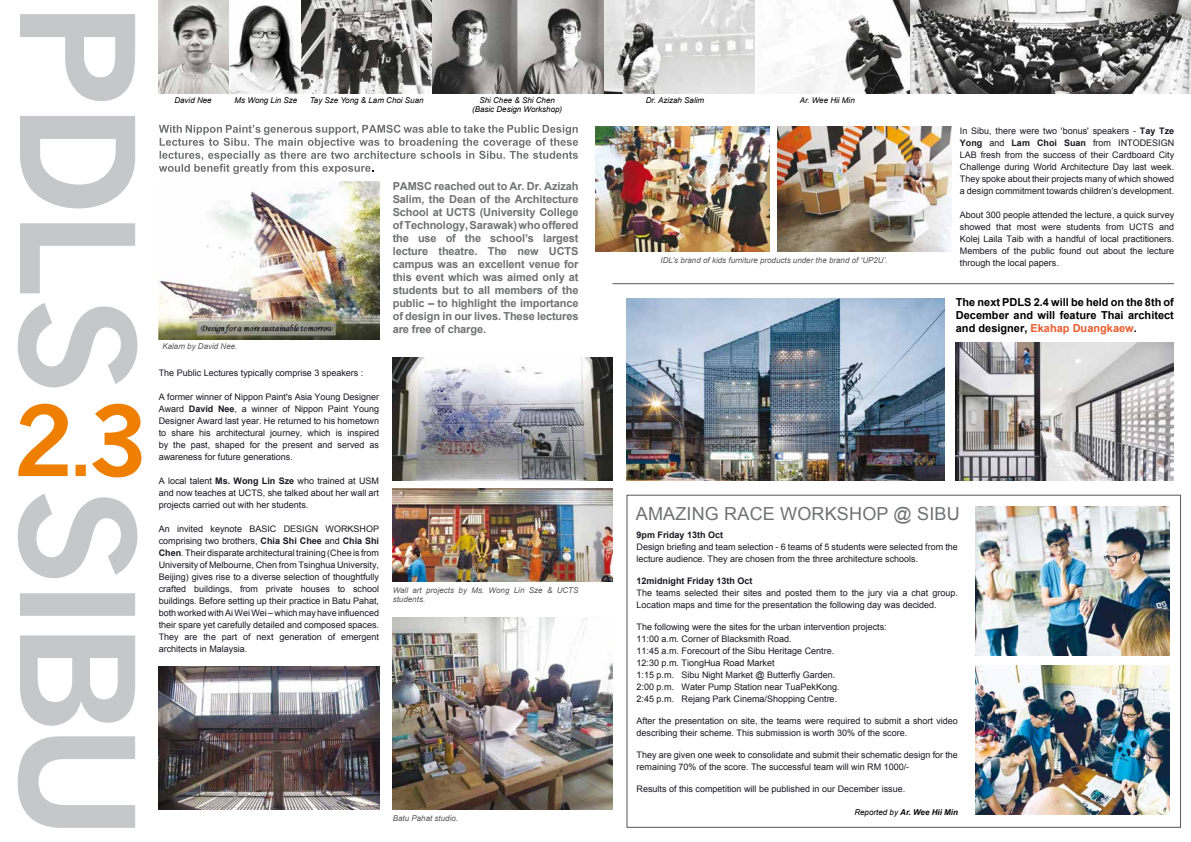
<style>
.page{position:relative;width:1191px;height:842px;background:#fff}
.page>*{position:absolute;margin:0;border:0;box-sizing:border-box;transform-origin:0 0}
.t1{font:18px "Arial";letter-spacing:.01em;color:#707172}
.t2{font:700 11px/13px "Arial";letter-spacing:-.01em;color:#707172;text-align:justify}
.t3{font:700 11px/13px "Arial";color:#000;text-align:justify}
.t4{font:9px/12px "Arial";color:#181822;text-align:justify}
.t5{font:700 9px "Arial";color:#181822}
.t6{font:italic 8px/9px "Arial";color:#58585a}
.t7{font:italic 8px/9px "Arial";color:#000;text-align:center}
.t8{font:italic 700 8px "Arial";color:#000}
.s1{font-weight:700}
.s2{color:#e95c2f}
.s3{font-weight:400}
</style>
<div class="page">
<div style="left:626px;top:495px;width:555px;height:333px;background:#fff;border:1px solid #58585a"></div>
<svg style="left:159px;top:125px;width:419px;height:49px"></svg>
<svg style="left:18px;top:14px;width:119px;height:373px"></svg>
<svg style="left:18px;top:494px;width:119px;height:334px"></svg>
<svg style="left:18px;top:404px;width:123px;height:73px"></svg>
<img style="left:159px;top:0;width:70px;height:94px">
<img style="left:229px;top:0;width:526px;height:94px">
<img style="left:761px;top:0;width:430px;height:94px">
<img style="left:159px;top:182px;width:220px;height:157px">
<img style="left:393px;top:357px;width:219px;height:123px">
<img style="left:392px;top:617px;width:220px;height:193px">
<img style="left:626px;top:298px;width:318px;height:182px">
<img style="left:955px;top:342px;width:219px;height:138px">
<img style="left:595px;top:126px;width:174px;height:125px">
<img style="left:777px;top:126px;width:174px;height:125px">
<img style="left:159px;top:667px;width:220px;height:143px">
<img style="left:393px;top:488px;width:219px;height:94px">
<img style="left:975px;top:507px;width:194px;height:148px">
<img style="left:975px;top:666px;width:194px;height:148px">
<hr style="left:612px;top:283px;width:562px;height:1px;background:#58585a">
<p class="t7" style="left:174px;top:96px;width:39px">David Nee</p>
<p class="t7" style="left:234px;top:96px;width:64px">Ms Wong Lin Sze</p>
<p class="t7" style="left:310px;top:96px;width:115px">Tay Sze Yong &amp; Lam Choi Suan</p>
<p class="t7" style="left:472px;top:96px;width:92px">Shi Chee &amp; Shi Chen (Basic Design Workshop)</p>
<p class="t7" style="left:646px;top:96px;width:60px">Dr. Azizah Salim</p>
<p class="t7" style="left:799px;top:96px;width:57px">Ar. Wee Hii Min</p>
<p class="t6" style="left:162px;top:342px;width:77px">Kalam by David Nee.</p>
<p class="t2" style="left:393px;top:180px;width:187px">PAMSC reached out to Ar. Dr. Azizah Salim, the Dean of the Architecture School at UCTS (University College of Technology, Sarawak) who offered the use of the school’s largest lecture theatre. The new UCTS campus was an excellent venue for this event which was aimed only at students but to all members of the public – to highlight the importance of design in our lives. These lectures are free of charge.</p>
<p class="t6" style="left:660px;top:256px;width:229px">IDL’s brand of kids furniture products under the brand of ‘UP2U’.</p>
<p class="t4" style="left:960px;top:125px;width:216px">In Sibu, there were two 'bonus' speakers - <span class="s1">Tay Tze Yong</span> and <span class="s1">Lam Choi Suan</span> from INTODESIGN LAB fresh from the success of their Cardboard City Challenge during World Architecture Day last week.<br>They spoke about their projects many of which showed a design commitment towards children’s development.</p>
<p class="t4" style="left:960px;top:209px;width:216px">About 300 people attended the lecture, a quick survey showed that most were students from UCTS and Kolej Laila Taib with a handful of local practitioners.<br>Members of the public found out about the lecture through the local papers.</p>
<p class="t3" style="left:956px;top:296px;width:220px">The next PDLS 2.4 will be held on the 8th of December and will feature Thai architect and designer, <span class="s2">Ekahap Duangkaew</span>.</p>
<p class="t4" style="left:159px;top:367px;width:206px">The Public Lectures typically comprise 3 speakers :</p>
<p class="t4" style="left:159px;top:391px;width:222px">A former winner of Nippon Paint's Asia Young Designer Award <span class="s1">David Nee</span>, a winner of Nippon Paint Young Designer Award last year. He returned to his hometown to share his architectural journey, which is inspired by the past, shaped for the present and served as awareness for future generations.</p>
<p class="t4" style="left:159px;top:475px;width:222px">A local talent <span class="s1">Ms. Wong Lin Sze</span> who trained at USM and now teaches at UCTS, she talked about her wall art projects carried out with her students.</p>
<p class="t4" style="left:159px;top:523px;width:222px">An invited keynote BASIC DESIGN WORKSHOP comprising two brothers, <span class="s1">Chia Shi Chee</span> and <span class="s1">Chia Shi Chen</span>. Their disparate architectural training (Chee is from University of Melbourne, Chen from Tsinghua University, Beijing) gives rise to a diverse selection of thoughtfully crafted buildings, from private houses to school buildings. Before setting up their practice in Batu Pahat, both worked with Ai Wei Wei – which may have influenced their spare yet carefully detailed and composed spaces.<br>They are the part of next generation of emergent architects in Malaysia.</p>
<p class="t6" style="left:393px;top:586px;width:187px">Wall art projects by Ms. Wong Lin Sze &amp; UCTS students.</p>
<p class="t6" style="left:393px;top:813px;width:67px">Batu Pahat studio.</p>
<h1 class="t1" style="left:636px;top:502px;width:325px">AMAZING RACE WORKSHOP @ SIBU</h1>
<p class="t5" style="left:636px;top:529px;width:88px">9pm Friday 13th Oct</p>
<p class="t4" style="left:636px;top:541px;width:323px">Design briefing and team selection - 6 teams of 5 students were selected from the lecture audience. They are chosen from the three architecture schools.</p>
<p class="t5" style="left:636px;top:575px;width:118px">12midnight Friday 13th Oct</p>
<p class="t4" style="left:636px;top:587px;width:323px">The teams selected their sites and posted them to the jury via a chat group.<br>Location maps and time for the presentation the following day was decided.</p>
<p class="t4" style="left:636px;top:621px;width:252px;text-align:left">The following were the sites for the urban intervention projects:<br>11:00 a.m. Corner of Blacksmith Road.<br>11:45 a.m. Forecourt of the Sibu Heritage Centre.<br>12:30 p.m. TiongHua Road Market<br>1:15 p.m. Sibu Night Market @ Butterfly Garden.<br>2:00 p.m. Water Pump Station near TuaPekKong.<br>2:45 p.m. Rejang Park Cinema/Shopping Centre.</p>
<p class="t4" style="left:636px;top:715px;width:323px">After the presentation on site, the teams were required to submit a short video describing their scheme. This submission is worth 30% of the score.</p>
<p class="t4" style="left:636px;top:749px;width:323px">They are given one week to consolidate and submit their schematic design for the remaining 70% of the score. The successful team will win RM 1000/-</p>
<p class="t4" style="left:636px;top:783px;width:270px">Results of this competition will be published in our December issue.</p>
<p class="t8" style="left:854px;top:807px;width:105px"><span class="s3">Reported by</span> Ar. Wee Hii Min</p>
</div>
